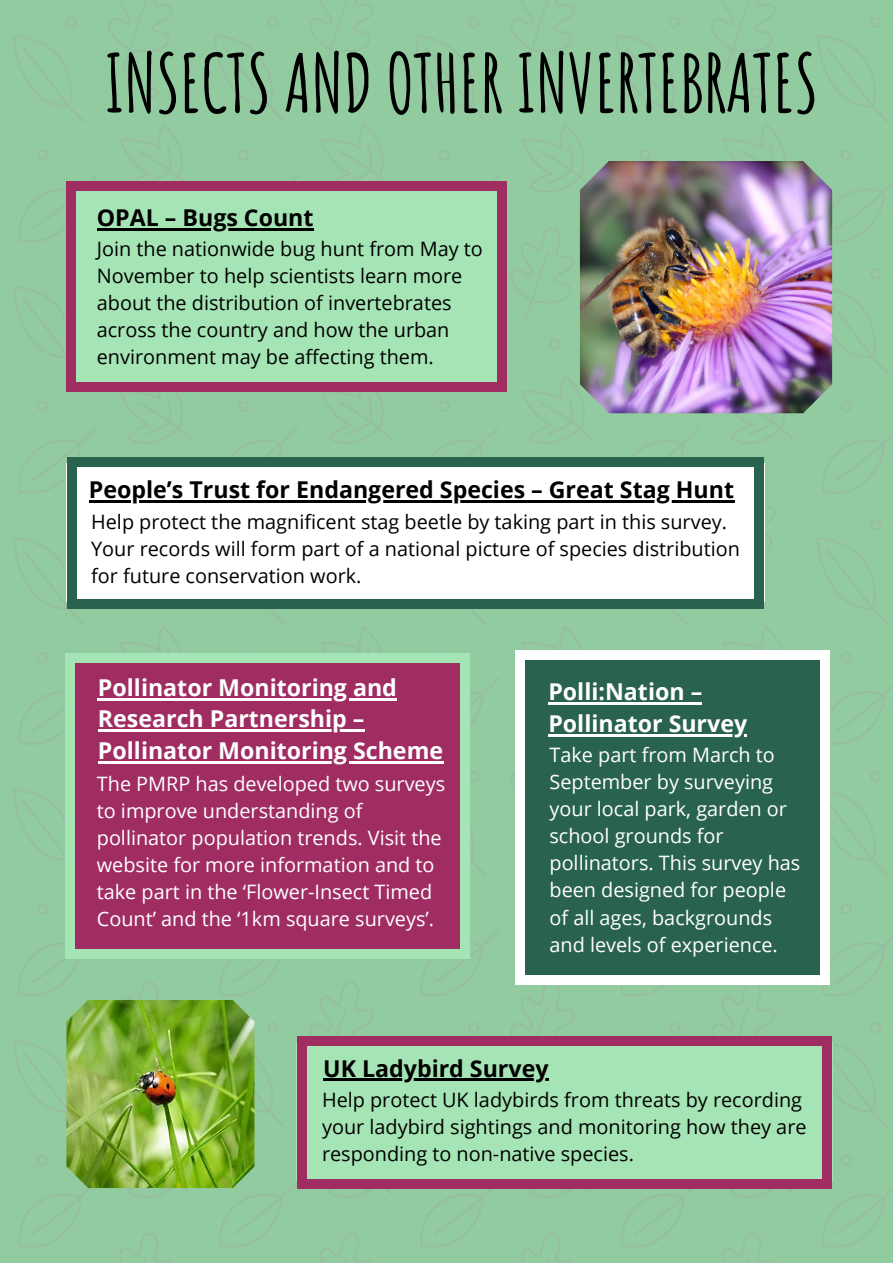
<style>
.page{position:relative;width:893px;height:1263px;background:#93cba0}
.page>*{position:absolute;margin:0;border:0;box-sizing:border-box;transform-origin:0 0}
.t1{font:700 79.5px "Amatic SC";letter-spacing:-.01em;color:#000}
.t2{font:700 23.25px/31.5px "Open Sans";color:#fff}
.t3{font:700 23.25px "Open Sans";color:#000}
.t4{font:19.8px/27px "Open Sans";color:#000}
.t5{font:19.8px/27px "Open Sans";color:#fff}
</style>
<div class="page">
<div style="left:296px;top:1042px;width:536px;height:140px;background:#a5e4b4"></div>
<div style="left:822px;top:1179px;width:9px;height:9px;background:#a02d62"></div>
<div style="left:297px;top:1045px;width:10px;height:134px;background:#a02d62"></div>
<div style="left:297px;top:1179px;width:10px;height:9px;background:#a02d62"></div>
<div style="left:822px;top:1045px;width:9px;height:134px;background:#a02d62"></div>
<div style="left:306px;top:1179px;width:516px;height:9px;background:#a02d62"></div>
<div style="left:822px;top:1035px;width:9px;height:10px;background:#a02d62"></div>
<div style="left:297px;top:1035px;width:10px;height:10px;background:#a02d62"></div>
<div style="left:306px;top:1035px;width:516px;height:10px;background:#a02d62"></div>
<hr style="left:323px;top:1079px;width:225px;height:2px;background:#000">
<div style="left:519px;top:653px;width:308px;height:328px;background:#296350"></div>
<div style="left:820px;top:975px;width:10px;height:10px;background:#fff"></div>
<div style="left:515px;top:660px;width:10px;height:315px;background:#fff"></div>
<div style="left:515px;top:975px;width:10px;height:10px;background:#fff"></div>
<div style="left:820px;top:660px;width:10px;height:315px;background:#fff"></div>
<div style="left:525px;top:975px;width:296px;height:10px;background:#fff"></div>
<div style="left:820px;top:650px;width:10px;height:10px;background:#fff"></div>
<div style="left:515px;top:650px;width:10px;height:10px;background:#fff"></div>
<div style="left:525px;top:650px;width:296px;height:10px;background:#fff"></div>
<hr style="left:548px;top:703px;width:154px;height:2px;background:#fff">
<hr style="left:548px;top:734px;width:199px;height:2px;background:#fff">
<div style="left:66px;top:656px;width:402px;height:299px;background:#a02d62"></div>
<div style="left:460px;top:949px;width:10px;height:10px;background:#a5e4b4"></div>
<div style="left:65px;top:662px;width:10px;height:287px;background:#a5e4b4"></div>
<div style="left:65px;top:949px;width:10px;height:10px;background:#a5e4b4"></div>
<div style="left:460px;top:662px;width:10px;height:287px;background:#a5e4b4"></div>
<div style="left:74px;top:949px;width:387px;height:10px;background:#a5e4b4"></div>
<div style="left:460px;top:653px;width:10px;height:10px;background:#a5e4b4"></div>
<div style="left:65px;top:653px;width:10px;height:10px;background:#a5e4b4"></div>
<div style="left:74px;top:653px;width:387px;height:10px;background:#a5e4b4"></div>
<hr style="left:98px;top:698px;width:299px;height:2px;background:#fff">
<hr style="left:98px;top:730px;width:266px;height:2px;background:#fff">
<hr style="left:98px;top:761px;width:345px;height:2px;background:#fff">
<img style="left:580px;top:161px;width:252px;height:252px">
<img style="left:66px;top:1000px;width:188px;height:188px">
<div style="left:66px;top:463px;width:699px;height:139px;background:#fff"></div>
<div style="left:754px;top:599px;width:10px;height:9px;background:#296350"></div>
<div style="left:67px;top:466px;width:10px;height:133px;background:#296350"></div>
<div style="left:67px;top:599px;width:10px;height:9px;background:#296350"></div>
<div style="left:754px;top:466px;width:10px;height:133px;background:#296350"></div>
<div style="left:76px;top:599px;width:679px;height:9px;background:#296350"></div>
<div style="left:754px;top:457px;width:10px;height:10px;background:#296350"></div>
<div style="left:67px;top:457px;width:10px;height:10px;background:#296350"></div>
<div style="left:76px;top:457px;width:679px;height:10px;background:#296350"></div>
<hr style="left:89px;top:500px;width:645px;height:2px;background:#000">
<div style="left:67px;top:186px;width:439px;height:201px;background:#a5e4b4"></div>
<div style="left:497px;top:382px;width:10px;height:10px;background:#a02d62"></div>
<div style="left:66px;top:190px;width:10px;height:193px;background:#a02d62"></div>
<div style="left:66px;top:382px;width:10px;height:10px;background:#a02d62"></div>
<div style="left:497px;top:190px;width:10px;height:193px;background:#a02d62"></div>
<div style="left:75px;top:382px;width:423px;height:10px;background:#a02d62"></div>
<div style="left:497px;top:181px;width:10px;height:10px;background:#a02d62"></div>
<div style="left:66px;top:181px;width:10px;height:10px;background:#a02d62"></div>
<div style="left:75px;top:181px;width:423px;height:10px;background:#a02d62"></div>
<hr style="left:97px;top:229px;width:217px;height:2px;background:#000">
<h1 class="t1" style="left:104px;top:32px;width:716px">INSECTS AND OTHER INVERTEBRATES</h1>
<p class="t3" style="left:97px;top:201px;width:218px">OPAL – Bugs Count</p>
<p class="t4" style="left:97px;top:234px;width:388px">Join the nationwide bug hunt from May to November to help scientists learn more about the distribution of invertebrates across the country and how the urban environment may be affecting them.</p>
<p class="t3" style="left:89px;top:473px;width:647px">People’s Trust for Endangered Species – Great Stag Hunt</p>
<p class="t4" style="left:91px;top:508px;width:650px">Help protect the magnificent stag beetle by taking part in this survey.<br>Your records will form part of a national picture of species distribution for future conservation work.</p>
<p class="t2" style="left:98px;top:671px;width:347px">Pollinator Monitoring and<br>Research Partnership –<br>Pollinator Monitoring Scheme</p>
<p class="t5" style="left:97px;top:769px;width:350px">The PMRP has developed two surveys to improve understanding of pollinator population trends. Visit the website for more information and to take part in the ‘Flower-Insect Timed Count’ and the ‘1km square surveys’.</p>
<p class="t2" style="left:548px;top:676px;width:200px">Polli:Nation –<br>Pollinator Survey</p>
<p class="t5" style="left:549px;top:741px;width:252px">Take part from March to<br>September by surveying your local park, garden or school grounds for pollinators. This survey has been designed for people of all ages, backgrounds and levels of experience.</p>
<p class="t3" style="left:323px;top:1052px;width:227px">UK Ladybird Survey</p>
<p class="t4" style="left:322px;top:1086px;width:486px">Help protect UK ladybirds from threats by recording your ladybird sightings and monitoring how they are responding to non-native species.</p>
</div>
